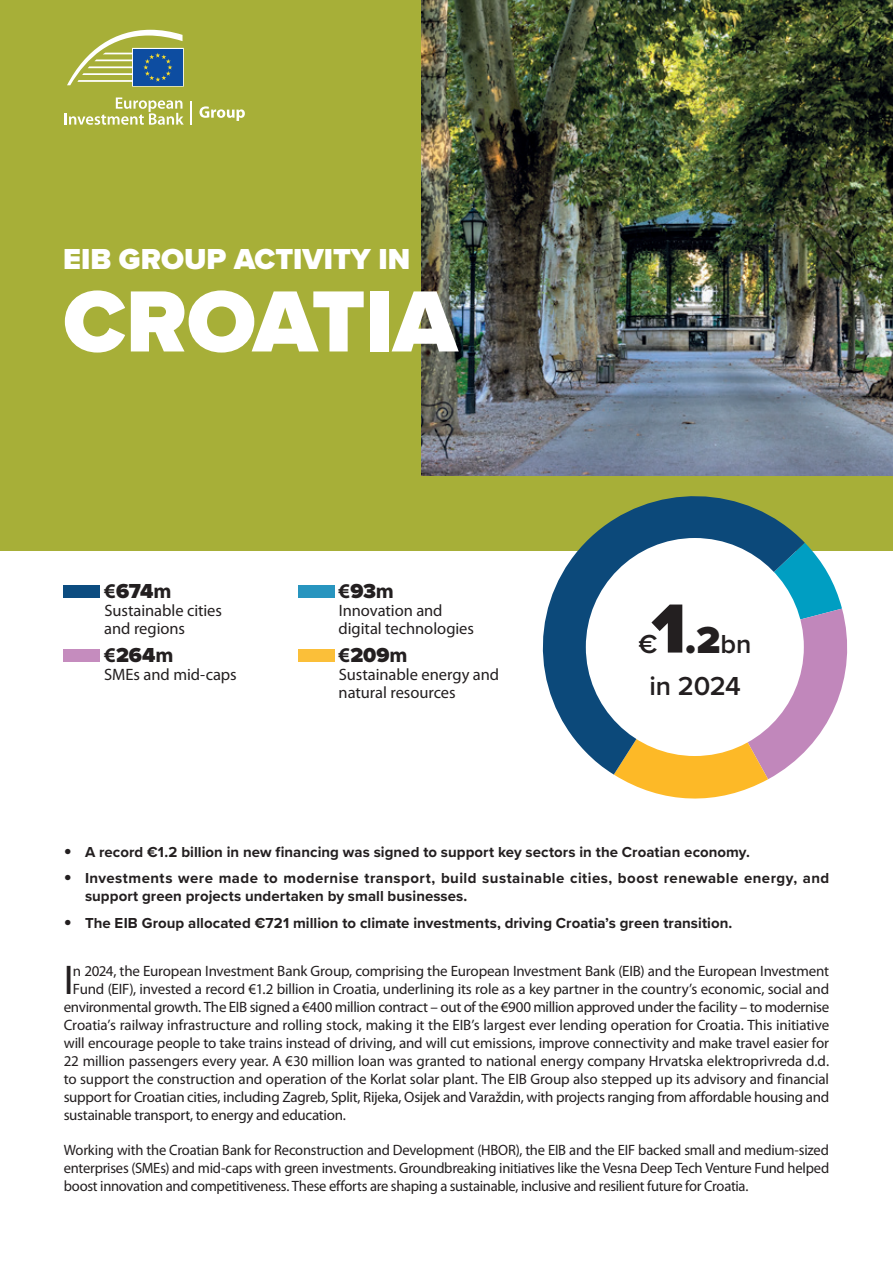
<style>
.page{position:relative;width:893px;height:1263px;background:#fff}
.page>*{position:absolute;margin:0;border:0;box-sizing:border-box;transform-origin:0 0}
.t1{font:900 90px "Proxima Nova";color:#fff}
._01_TEXTE_COURANT_LETTRINE{font:41.7px "Myriad Pro";color:#231f20}
.t2{font:900 39px "Proxima Nova";color:#231f20}
.t3{font:900 30px "Proxima Nova";color:#fff}
.t4{font:600 27px "Proxima Nova";letter-spacing:-.015em;color:#231f20}
.t5{font:900 21px "Proxima Nova";color:#231f20}
.t6{font:700 21px "Myriad Pro";color:#231f20}
.t7{font:16.5px/18px "Myriad Pro";letter-spacing:-.005em;color:#231f20}
._01_TEXTE_COURANT_LETTRINE-2{font:15px "Myriad Pro";letter-spacing:-.01em;color:#231f20}
._01_TEXTE_COURANT{font:15px/18px "Myriad Pro";letter-spacing:-.02em;color:#231f20;text-align:justify}
.t8{font:700 15px "Proxima Nova";letter-spacing:.005em;color:#231f20}
.t9{font:700 15px/18px "Proxima Nova";letter-spacing:.025em;color:#231f20}
.s1{font-family:"Myriad Pro";font-weight:700}
.s2{font-family:"Proxima Nova";font-weight:900}
.s3{font-size:72px}
.s4{font-weight:600;font-size:27px}
.s5{font-size:22.65px}
</style>
<div class="page">
<div style="left:0;top:0;width:893px;height:551px;background:#a7af38"></div>
<img style="left:422px;top:0;width:471px;height:476px">
<svg style="left:191px;top:101px;width:1px;height:24px"></svg>
<svg style="left:67px;top:30px;width:117px;height:57px"></svg>
<svg style="left:199px;top:106px;width:46px;height:15px"></svg>
<svg style="left:65px;top:97px;width:119px;height:28px"></svg>
<svg style="left:614px;top:543px;width:234px;height:256px"></svg>
<svg style="left:542px;top:496px;width:263px;height:278px;fill:#0c497a"></svg>
<div style="left:586px;top:538px;width:218px;height:218px;background:#fff;border-radius:50%"></div>
<div style="left:64px;top:585px;width:36px;height:12px;background:#0c4c80"></div>
<div style="left:298px;top:585px;width:36px;height:12px;background:#2895bf"></div>
<div style="left:64px;top:649px;width:36px;height:13px;background:#c58cbe"></div>
<div style="left:298px;top:649px;width:36px;height:13px;background:#fbbf39"></div>
<p class="t3" style="left:63px;top:237px;width:349px">EIB GROUP ACTIVITY IN</p>
<p class="t1" style="left:63px;top:254px;width:395px">CROATIA</p>
<p class="t5" style="left:104px;top:575px;width:69px"><span class="s1">€</span>674<span class="s1">m</span></p>
<p class="t7" style="left:104px;top:601px;width:119px">Sustainable cities and regions</p>
<p class="t5" style="left:104px;top:639px;width:71px"><span class="s1">€</span>264<span class="s1">m</span></p>
<p class="t7" style="left:104px;top:666px;width:134px">SMEs and mid-caps</p>
<p class="t6" style="left:339px;top:579px;width:57px">€<span class="s2">93</span>m</p>
<p class="t7" style="left:339px;top:601px;width:137px">Innovation and digital technologies</p>
<p class="t5" style="left:339px;top:639px;width:71px"><span class="s1">€</span>209<span class="s1">m</span></p>
<p class="t7" style="left:339px;top:666px;width:162px">Sustainable energy and natural resources</p>
<p class="t2" style="left:651px;top:610px;width:102px"><span class="s3">1</span>.2<span class="s4">bn</span></p>
<p class="t4" style="left:649px;top:665px;width:93px">in 2024</p>
<p class="t4" style="left:639px;top:623px;width:20px">€</p>
<p class="t8" style="left:64px;top:841px;width:687px"><span class="s5">•</span> A record €1.2 billion in new financing was signed to support key sectors in the Croatian economy.</p>
<p class="t9" style="left:85px;top:869px;width:746px;text-indent:-21px"><span class="s5">•</span> Investments were made to modernise transport, build sustainable cities, boost renewable energy, and support green projects undertaken by small businesses.</p>
<p class="t8" style="left:64px;top:912px;width:670px"><span class="s5">•</span> The EIB Group allocated €721 million to climate investments, driving Croatia’s green transition.</p>
<p class="_01_TEXTE_COURANT_LETTRINE" style="left:64px;top:957px;width:11px">I</p>
<p class="_01_TEXTE_COURANT_LETTRINE-2" style="left:73px;top:962px;width:758px">n 2024, the European Investment Bank Group, comprising the European Investment Bank (EIB) and the European Investment</p>
<p class="_01_TEXTE_COURANT_LETTRINE-2" style="left:73px;top:980px;width:758px">Fund (EIF), invested a record €1.2 billion in Croatia, underlining its role as a key partner in the country’s economic, social and</p>
<p class="_01_TEXTE_COURANT_LETTRINE-2" style="left:64px;top:998px;width:767px">environmental growth. The EIB signed a €400 million contract – out of the €900 million approved under the facility – to modernise</p>
<p class="_01_TEXTE_COURANT_LETTRINE-2" style="left:64px;top:1016px;width:767px">Croatia’s railway infrastructure and rolling stock, making it the EIB’s largest ever lending operation for Croatia. This initiative</p>
<p class="_01_TEXTE_COURANT_LETTRINE-2" style="left:64px;top:1034px;width:767px">will encourage people to take trains instead of driving, and will cut emissions, improve connectivity and make travel easier for</p>
<p class="_01_TEXTE_COURANT_LETTRINE-2" style="left:64px;top:1052px;width:767px">22 million passengers every year. A €30 million loan was granted to national energy company Hrvatska elektroprivreda d.d.</p>
<p class="_01_TEXTE_COURANT_LETTRINE-2" style="left:64px;top:1070px;width:767px">to support the construction and operation of the Korlat solar plant. The EIB Group also stepped up its advisory and financial</p>
<p class="_01_TEXTE_COURANT_LETTRINE-2" style="left:64px;top:1088px;width:767px">support for Croatian cities, including Zagreb, Split, Rijeka, Osijek and Varaždin, with projects ranging from affordable housing and</p>
<p class="_01_TEXTE_COURANT_LETTRINE-2" style="left:64px;top:1106px;width:284px">sustainable transport, to energy and education.</p>
<p class="_01_TEXTE_COURANT" style="left:64px;top:1141px;width:767px">Working with the Croatian Bank for Reconstruction and Development (HBOR), the EIB and the EIF backed small and medium-sized enterprises (SMEs) and mid-caps with green investments. Groundbreaking initiatives like the Vesna Deep Tech Venture Fund helped boost innovation and competitiveness. These efforts are shaping a sustainable, inclusive and resilient future for Croatia.</p>
</div>
